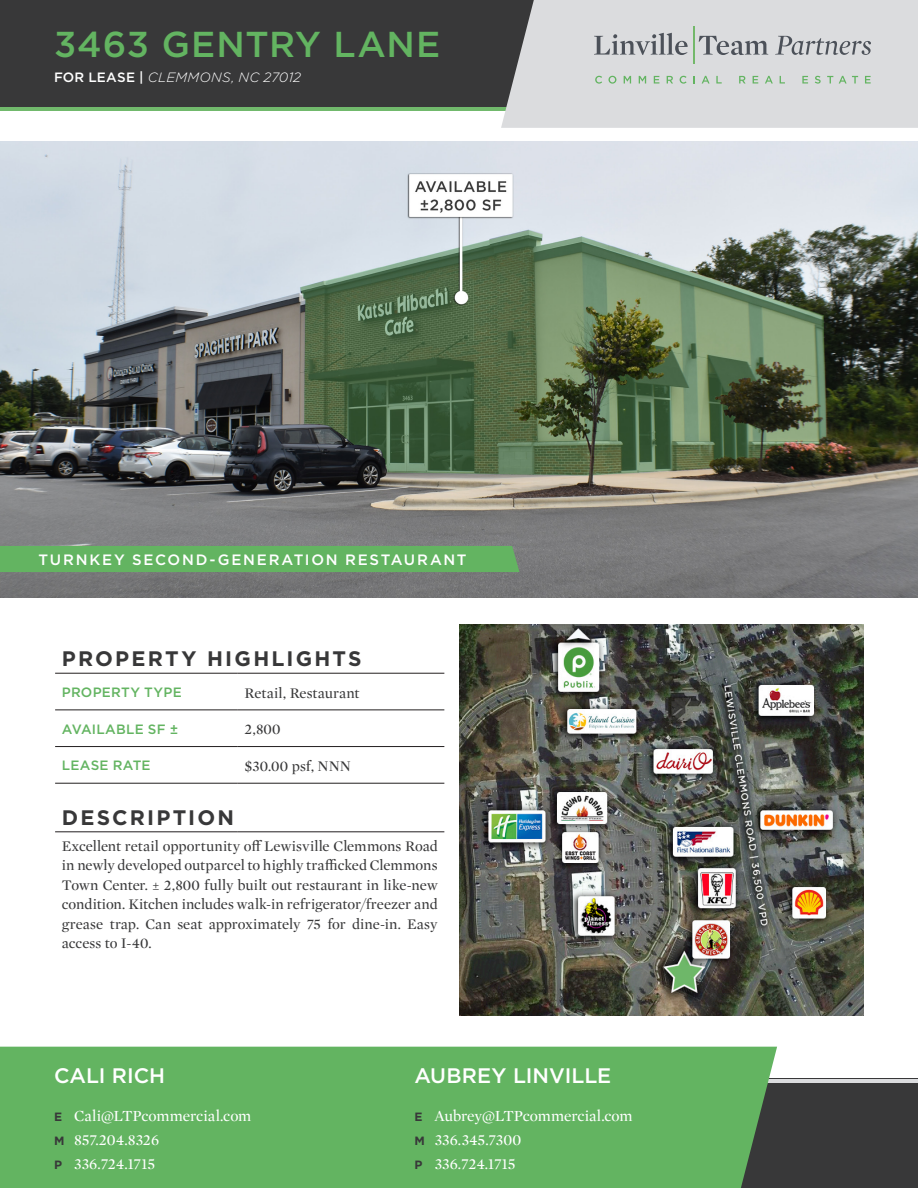
<style>
.page{position:relative;width:918px;height:1188px;background:#fff}
.page>*{position:absolute;margin:0;border:0;box-sizing:border-box;transform-origin:0 0}
.t1{font:500 36px "Gotham";letter-spacing:.025em;color:#63b461}
.t2{font:700 21px "Gotham";letter-spacing:.105em;color:#383839}
.t3{font:500 21px "Gotham";color:#fff}
.t4{font:15.75px/24px "Mercury Display";letter-spacing:-.005em;color:#fff}
.t5{font:15px/19.5px "Mercury Display";color:#383839;text-align:justify}
.t6{font:500 15px "Gotham";letter-spacing:.115em;color:#fff}
.t7{font:500 13.5px "Gotham";letter-spacing:.015em;color:#63b461}
.t8{font:italic 300 13.5px "Gotham";letter-spacing:.02em;color:#fff}
.s1{font-weight:500;font-style:normal}
.s2{font-family:"Gotham";font-weight:700;font-size:12px;color:#383839}
</style>
<div class="page">
<div style="left:0;top:1079px;width:918px;height:109px;background:#383839"></div>
<div style="left:0;top:0;width:918px;height:110px;background:#383839"></div>
<hr style="left:0;top:107px;width:918px;height:3px;background:#71b96c">
<div style="left:501px;top:0;width:417px;height:128px;background:#dbdcde"></div>
<svg style="left:594px;top:33px;width:94px;height:22px;background:#b1b3b7"></svg>
<hr style="left:693px;top:26px;width:1px;height:38px;background:#73b86a">
<svg style="left:699px;top:36px;width:69px;height:19px"></svg>
<svg style="left:775px;top:36px;width:96px;height:19px;background:#b5b7ba"></svg>
<svg style="left:595px;top:76px;width:7px;height:8px"></svg>
<svg style="left:608px;top:76px;width:8px;height:8px"></svg>
<svg style="left:624px;top:76px;width:7px;height:8px"></svg>
<svg style="left:639px;top:76px;width:7px;height:8px"></svg>
<svg style="left:654px;top:76px;width:5px;height:8px"></svg>
<svg style="left:667px;top:76px;width:6px;height:8px"></svg>
<svg style="left:680px;top:76px;width:7px;height:8px"></svg>
<svg style="left:693px;top:76px;width:2px;height:8px"></svg>
<svg style="left:702px;top:76px;width:8px;height:8px"></svg>
<svg style="left:716px;top:76px;width:6px;height:8px"></svg>
<svg style="left:739px;top:76px;width:7px;height:8px"></svg>
<svg style="left:753px;top:76px;width:5px;height:8px"></svg>
<svg style="left:765px;top:76px;width:8px;height:8px"></svg>
<svg style="left:780px;top:76px;width:5px;height:8px"></svg>
<svg style="left:802px;top:76px;width:6px;height:8px"></svg>
<svg style="left:815px;top:76px;width:6px;height:8px"></svg>
<svg style="left:827px;top:76px;width:6px;height:8px"></svg>
<svg style="left:839px;top:76px;width:19px;height:8px"></svg>
<svg style="left:865px;top:76px;width:6px;height:8px"></svg>
<hr style="left:0;top:1079px;width:918px;height:3px;background:#dbdcde">
<div style="left:0;top:1047px;width:777px;height:141px;background:#63b461"></div>
<img style="left:0;top:142px;width:918px;height:455px">
<img style="left:459px;top:624px;width:405px;height:391px">
<hr style="left:55px;top:710px;width:183px;height:1px;background:#231f20">
<hr style="left:238px;top:710px;width:206px;height:1px;background:#231f20">
<hr style="left:55px;top:746px;width:183px;height:1px;background:#231f20">
<hr style="left:238px;top:746px;width:206px;height:1px;background:#231f20">
<hr style="left:55px;top:783px;width:183px;height:1px;background:#231f20">
<hr style="left:238px;top:783px;width:206px;height:1px;background:#231f20">
<hr style="left:55px;top:673px;width:183px;height:1px;background:#231f20">
<hr style="left:238px;top:673px;width:206px;height:1px;background:#231f20">
<hr style="left:55px;top:831px;width:183px;height:1px;background:#231f20">
<hr style="left:238px;top:831px;width:206px;height:1px;background:#231f20">
<div style="left:0;top:546px;width:519px;height:26px;background:#63b461"></div>
<h1 class="t1" style="left:54px;top:20px;width:388px">3463 GENTRY LANE</h1>
<p class="t8" style="left:54px;top:68px;width:249px"><span class="s1">FOR LEASE |</span> CLEMMONS, NC 27012</p>
<p class="t6" style="left:39px;top:550px;width:429px">TURNKEY SECOND-GENERATION RESTAURANT</p>
<p class="t2" style="left:62px;top:645px;width:301px">PROPERTY HIGHLIGHTS</p>
<p class="t7" style="left:62px;top:683px;width:121px">PROPERTY TYPE</p>
<p class="t5" style="left:245px;top:682px;width:117px">Retail, Restaurant</p>
<p class="t7" style="left:62px;top:720px;width:118px">AVAILABLE SF ±</p>
<p class="t5" style="left:245px;top:719px;width:38px">2,800</p>
<p class="t7" style="left:62px;top:757px;width:90px">LEASE RATE</p>
<p class="t5" style="left:245px;top:756px;width:108px">$30.00 psf, NNN</p>
<p class="t2" style="left:62px;top:804px;width:174px">DESCRIPTION</p>
<p class="t5" style="left:62px;top:835px;width:377px">Excellent retail opportunity off Lewisville Clemmons Road in newly developed outparcel to highly trafficked Clemmons Town Center. ± 2,800 fully built out restaurant in like-new condition. Kitchen includes walk-in refrigerator/freezer and grease trap. Can seat approximately 75 for dine-in. Easy access to I-40.</p>
<p class="t3" style="left:54px;top:1062px;width:113px">CALI RICH</p>
<p class="t4" style="left:54px;top:1103px;width:199px"><span class="s2">E</span> Cali@LTPcommercial.com<br><span class="s2">M</span> 857.204.8326<br><span class="s2">P</span> 336.724.1715</p>
<p class="t3" style="left:414px;top:1062px;width:198px">AUBREY LINVILLE</p>
<p class="t4" style="left:414px;top:1103px;width:220px"><span class="s2">E</span> Aubrey@LTPcommercial.com<br><span class="s2">M</span> 336.345.7300<br><span class="s2">P</span> 336.724.1715</p>
</div>
